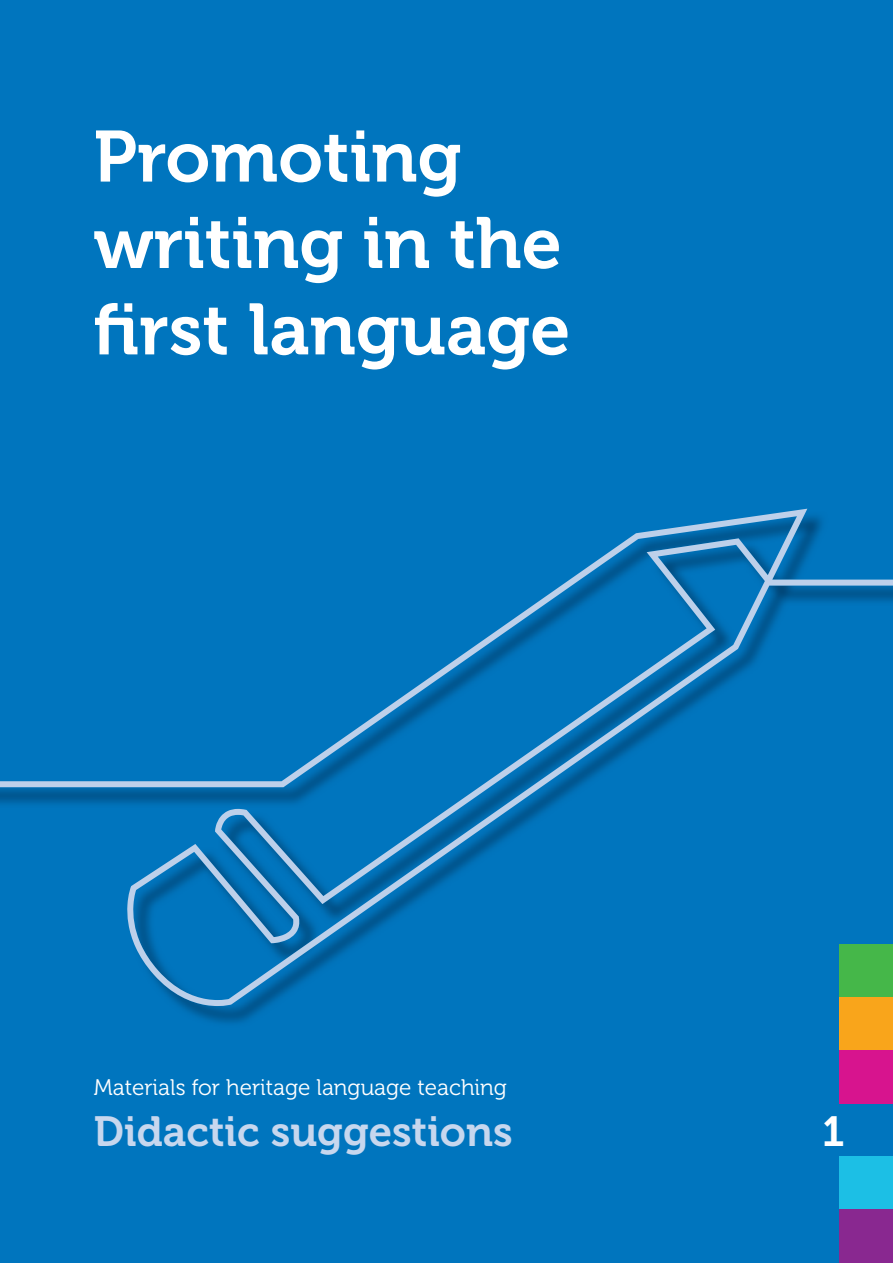
<style>
.page{position:relative;width:893px;height:1263px;background:#0075be}
.page>*{position:absolute;margin:0;border:0;box-sizing:border-box;transform-origin:0 0}
.t1{font:72px/86.4px "Museo 700";color:#fff}
.t2{font:42px "Museo 700";color:#c7d7ee}
.t3{font:42px "Museo 700";color:#fff}
.t4{font:22.5px "Museo 300";color:#fff}
</style>
<div class="page">
<div style="left:839px;top:997px;width:54px;height:53px;background:#f9a51b"></div>
<div style="left:839px;top:1157px;width:54px;height:53px;background:#1cbfe5"></div>
<div style="left:839px;top:1210px;width:54px;height:53px;background:#892890"></div>
<div style="left:839px;top:1050px;width:54px;height:53px;background:#d7148e"></div>
<svg style="left:0;top:509px;width:893px;height:497px"></svg>
<h1 class="t1" style="left:94px;top:114px;width:478px">Promoting writing in the first language</h1>
<p class="t4" style="left:94px;top:1075px;width:415px">Materials for heritage language teaching</p>
<h2 class="t2" style="left:94px;top:1108px;width:420px">Didactic suggestions</h2>
<h2 class="t3" style="left:822px;top:1108px;width:24px">1</h2>
</div>
